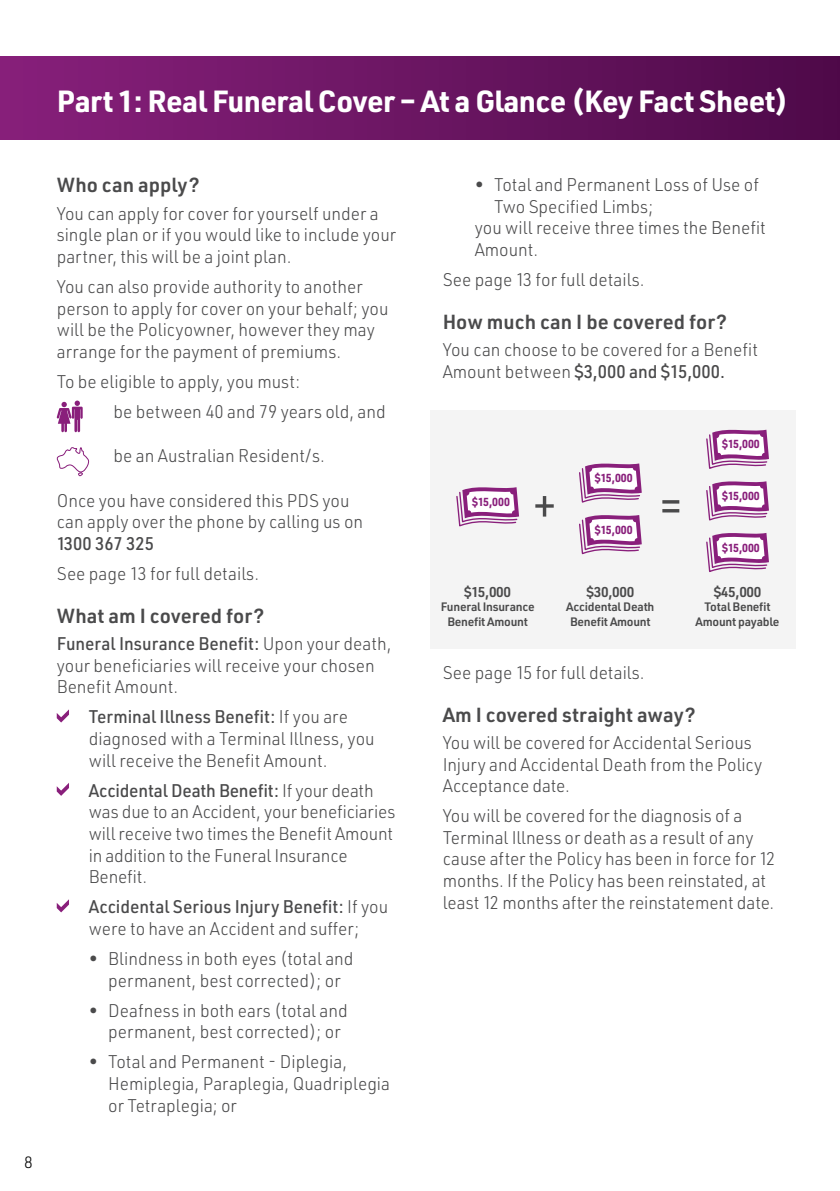
<style>
.page{position:relative;width:840px;height:1191px;background:#fff}
.page>*{position:absolute;margin:0;border:0;box-sizing:border-box;transform-origin:0 0}
.t1{font:700 30px "URWDIN";letter-spacing:-.02em;color:#fff}
.t2{font:600 20px "URWDIN";color:#4a4a4b}
.t3{font:300 18px/21.6px "URWDIN";color:#4a4a4b;scale:.95 1}
.t4{font:500 18px "URWDIN";color:#4a4a4b;scale:.95 1}
.t5{font:300 16px "URWDIN";color:#000}
.t6{font:600 14px "URWDIN";letter-spacing:-.02em;color:#4a4a4b}
.t7{font:600 12px/14.4px "URWDIN";letter-spacing:-.02em;color:#4a4a4b;text-align:center}
.t8{font:700 11.4px "URWDIN";color:#891f7b;scale:.95 1}
.s1{font-weight:500}
</style>
<div class="page">
<div style="left:0;top:57px;width:839px;height:83px;background:linear-gradient(to right,#87207b,#4e0a49)"></div>
<svg style="left:57px;top:400px;width:26px;height:32px"></svg>
<svg style="left:56px;top:447px;width:33px;height:30px"></svg>
<svg style="left:57px;top:709px;width:12px;height:13px"></svg>
<svg style="left:57px;top:783px;width:12px;height:13px"></svg>
<svg style="left:57px;top:899px;width:12px;height:13px"></svg>
<div style="left:430px;top:410px;width:365px;height:238px;background:#f4f4f4"></div>
<svg style="left:535px;top:496px;width:18px;height:20px"></svg>
<hr style="left:662px;top:500px;width:17px;height:3px;background:#4a4a4b">
<hr style="left:662px;top:509px;width:17px;height:3px;background:#4a4a4b">
<svg style="left:456px;top:487px;width:63px;height:40px"></svg>
<svg style="left:579px;top:463px;width:62px;height:40px"></svg>
<svg style="left:706px;top:429px;width:62px;height:40px"></svg>
<svg style="left:579px;top:515px;width:62px;height:40px"></svg>
<svg style="left:706px;top:481px;width:62px;height:40px"></svg>
<svg style="left:706px;top:533px;width:62px;height:40px"></svg>
<p class="t5" style="left:24px;top:1152px;width:10px">8</p>
<h1 class="t1" style="left:57px;top:80px;width:732px">Part 1: Real Funeral Cover – At a Glance (Key Fact Sheet)</h1>
<p class="t2" style="left:57px;top:172px;width:144px">Who can apply?</p>
<p class="t3" style="left:57px;top:202px;width:358px">You can apply for cover for yourself under a single plan or if you would like to include your partner, this will be a joint plan.</p>
<p class="t3" style="left:57px;top:275px;width:350px">You can also provide authority to another person to apply for cover on your behalf; you will be the Policyowner, however they may arrange for the payment of premiums.</p>
<p class="t3" style="left:113px;top:366px;width:288px;line-height:30.2px;text-indent:-57px">To be eligible to apply, you must:<br>be between 40 and 79 years old, and</p>
<p class="t3" style="left:113px;top:444px;width:224px">be an Australian Resident/s.</p>
<p class="t3" style="left:57px;top:489px;width:324px">Once you have considered this PDS you can apply over the phone by calling us on</p>
<p class="t4" style="left:57px;top:531px;width:104px">1300 367 325</p>
<p class="t3" style="left:57px;top:562px;width:214px">See page 13 for full details.</p>
<p class="t2" style="left:57px;top:602px;width:209px">What am I covered for?</p>
<p class="t3" style="left:57px;top:632px;width:353px"><span class="s1">Funeral Insurance Benefit:</span> Upon your death, your beneficiaries will receive your chosen<br>Benefit Amount.</p>
<p class="t3" style="left:89px;top:705px;width:302px"><span class="s1">Terminal Illness Benefit:</span> If you are diagnosed with a Terminal Illness, you will receive the Benefit Amount.</p>
<p class="t3" style="left:89px;top:779px;width:324px"><span class="s1">Accidental Death Benefit:</span> If your death was due to an Accident, your beneficiaries will receive two times the Benefit Amount in addition to the Funeral Insurance Benefit.</p>
<p class="t3" style="left:89px;top:895px;width:316px"><span class="s1">Accidental Serious Injury Benefit:</span> If you were to have an Accident and suffer;</p>
<p class="t3" style="left:89px;top:947px;width:280px;text-align:center">• Blindness in both eyes (total and permanent, best corrected); or</p>
<p class="t3" style="left:108px;top:999px;width:253px;text-indent:-19px">• Deafness in both ears (total and permanent, best corrected); or</p>
<p class="t3" style="left:108px;top:1050px;width:298px;text-indent:-19px">• Total and Permanent - Diplegia,<br>Hemiplegia, Paraplegia, Quadriplegia or Tetraplegia; or</p>
<p class="t3" style="left:474px;top:173px;width:300px">• Total and Permanent Loss of Use of</p>
<p class="t3" style="left:494px;top:195px;width:169px">Two Specified Limbs;</p>
<p class="t3" style="left:474px;top:216px;width:308px">you will receive three times the Benefit</p>
<p class="t3" style="left:474px;top:238px;width:68px">Amount.</p>
<p class="t3" style="left:442px;top:268px;width:214px">See page 13 for full details.</p>
<p class="t2" style="left:442px;top:308px;width:286px">How much can I be covered for?</p>
<p class="t3" style="left:442px;top:338px;width:333px">You can choose to be covered for a Benefit<br>Amount between <span class="s1">$3,000 and $15,000.</span></p>
<p class="t8" style="left:472px;top:494px;width:41px">$15,000</p>
<p class="t6" style="left:464px;top:582px;width:48px">$15,000</p>
<p class="t7" style="left:440px;top:599px;width:95px">Funeral Insurance<br>Benefit Amount</p>
<p class="t8" style="left:594px;top:470px;width:41px">$15,000</p>
<p class="t8" style="left:594px;top:522px;width:41px">$15,000</p>
<p class="t6" style="left:586px;top:582px;width:49px">$30,000</p>
<p class="t7" style="left:566px;top:599px;width:90px">Accidental Death<br>Benefit Amount</p>
<p class="t8" style="left:721px;top:436px;width:41px">$15,000</p>
<p class="t8" style="left:721px;top:488px;width:41px">$15,000</p>
<p class="t8" style="left:721px;top:539px;width:41px">$15,000</p>
<p class="t6" style="left:713px;top:582px;width:49px">$45,000</p>
<p class="t7" style="left:695px;top:599px;width:85px">Total Benefit<br>Amount payable</p>
<p class="t3" style="left:442px;top:661px;width:214px">See page 15 for full details.</p>
<p class="t2" style="left:442px;top:701px;width:254px">Am I covered straight away?</p>
<p class="t3" style="left:442px;top:731px;width:338px">You will be covered for Accidental Serious<br>Injury and Accidental Death from the Policy<br>Acceptance date.</p>
<p class="t3" style="left:442px;top:804px;width:351px">You will be covered for the diagnosis of a Terminal Illness or death as a result of any cause after the Policy has been in force for 12 months. If the Policy has been reinstated, at least 12 months after the reinstatement date.</p>
</div>
